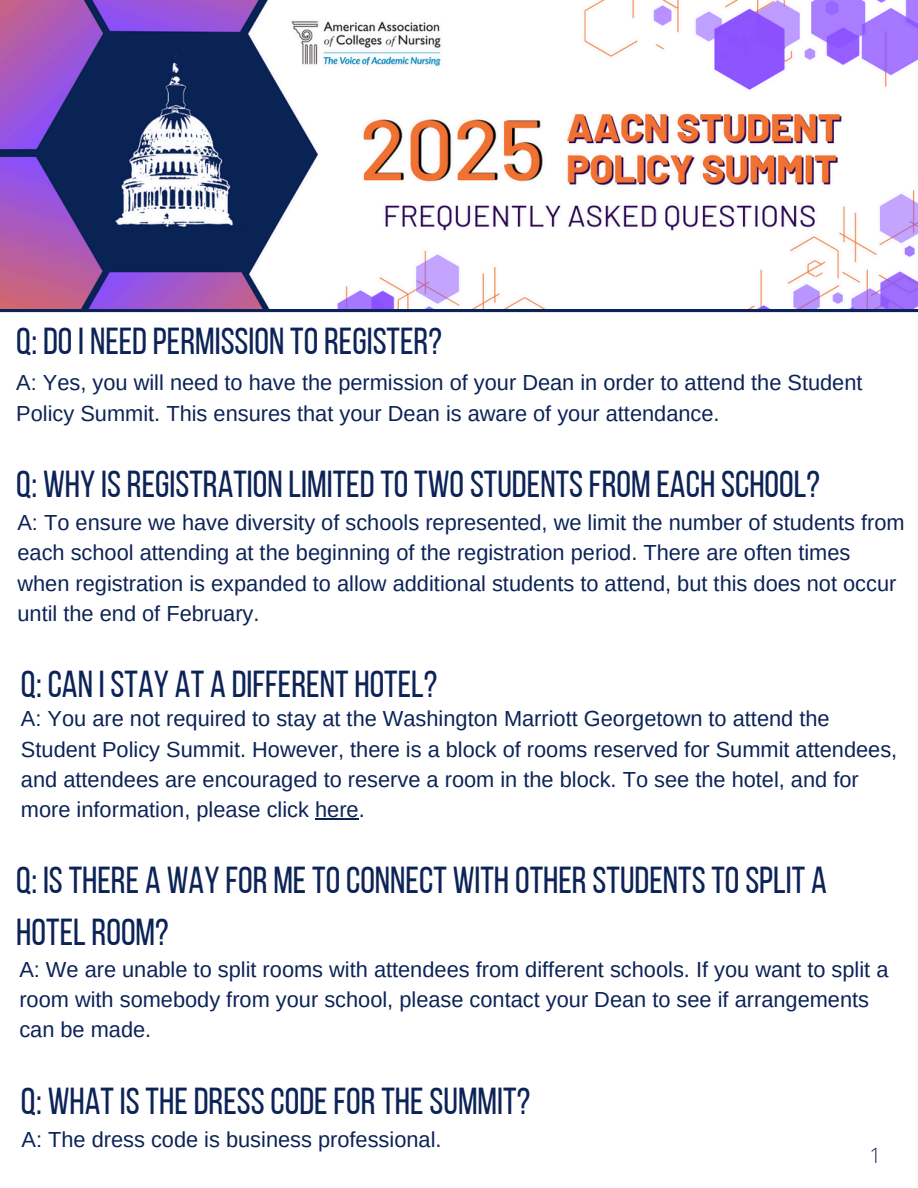
<style>
.page{position:relative;width:918px;height:1188px;background:#fff}
.page>*{position:absolute;margin:0;border:0;box-sizing:border-box;transform-origin:0 0}
.t1{font:37.5px/51.8px "Bebas Neue";color:#0c2357}
.t2{font:21.75px/30.3px "Arimo";color:#0c2357}
.t3{font:300 21px "Open Sans";color:#0c2357}
</style>
<div class="page">
<svg style="left:0;top:308px;width:918px;height:4px;fill:#0c2357"></svg>
<img style="left:0;top:0;width:918px;height:308px">
<hr style="left:315px;top:818px;width:44px;height:2px;background:#0c2357">
<h1 class="t1" style="left:16px;top:319px;width:427px">Q: DOI NEEDPERMISSION TOREGISTER?</h1>
<p class="t2" style="left:16px;top:368px;width:848px">A: Yes, you will need to have the permission of your Dean in order to attend the Student<br>Policy Summit. This ensures that your Dean is aware of your attendance.</p>
<h1 class="t1" style="left:16px;top:461px;width:805px">Q: WHY ISREGISTRATION LIMITEDTOTWOSTUDENTSFROM EACH SCHOOL?</h1>
<p class="t2" style="left:17px;top:507px;width:889px">A: To ensure we have diversity of schools represented, we limit the number of students from each school attending at the beginning of the registration period. There are often times when registration is expanded to allow additional students to attend, but this does not occur until the end of February.</p>
<p class="t1" style="left:21px;top:662px;width:418px">Q: CAN I STAY AT A DIFFERENT HOTEL?</p>
<h1 class="t2" style="left:21px;top:703px;width:878px">A: You are not required to stay at the Washington Marriott Georgetown to attend the Student Policy Summit. However, there is a block of rooms reserved for Summit attendees, and attendees are encouraged to reserve a room in the block. To see the hotel, and for more information, please click here.</h1>
<h1 class="t1" style="left:16px;top:858px;width:812px">Q: ISTHERE A WAY FOR METOCONNECT WITH OTHERSTUDENTSTOSPLIT A<br>HOTELROOM?</h1>
<p class="t2" style="left:19px;top:954px;width:871px">A: We are unable to split rooms with attendees from different schools. If you want to split a room with somebody from your school, please contact your Dean to see if arrangements can be made.</p>
<p class="t1" style="left:21px;top:1078px;width:511px">Q: WHATISTHEDRESSCODEFORTHESUMMIT?</p>
<p class="t2" style="left:22px;top:1124px;width:422px">A: The dress code is business professional.</p>
<h1 class="t3" style="left:870px;top:1141px;width:13px">1</h1>
</div>
